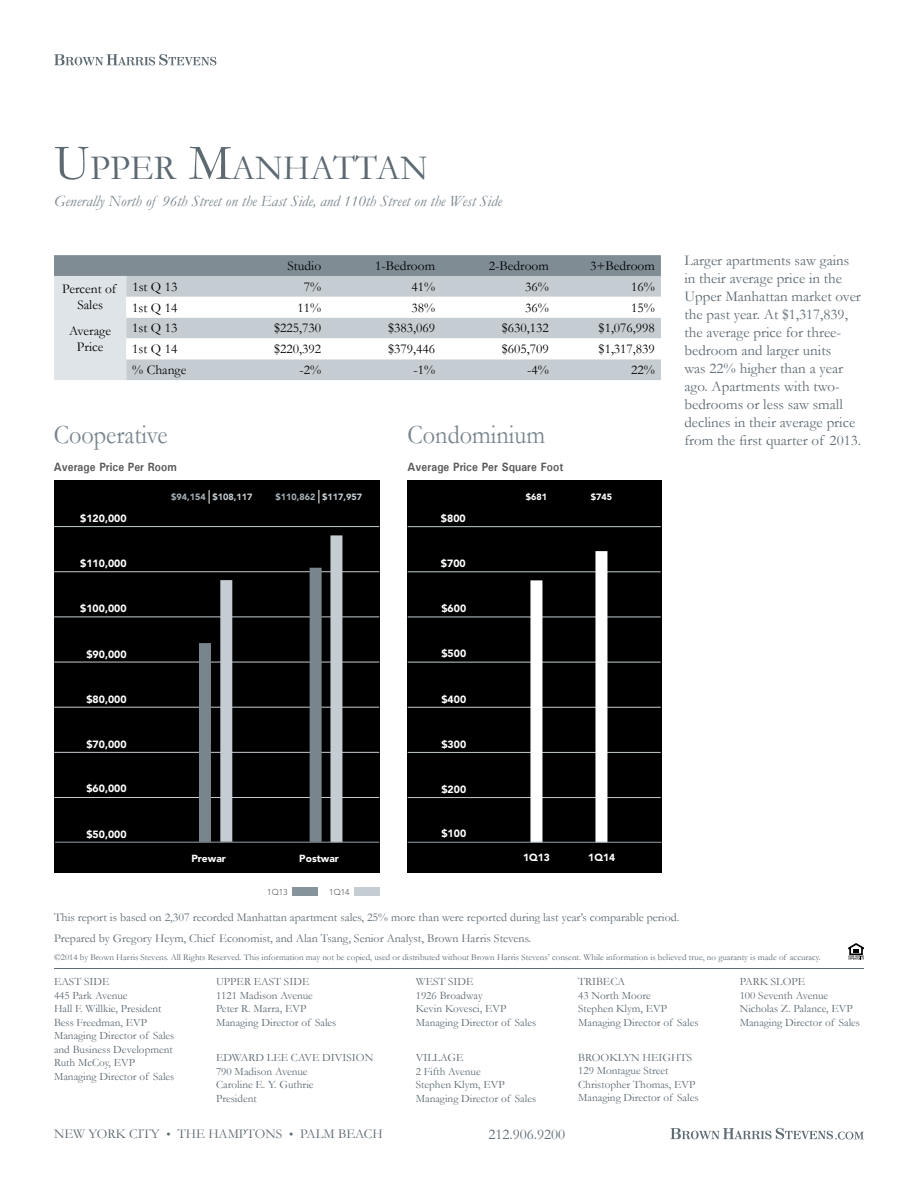
<style>
.page{position:relative;width:918px;height:1188px;background:#fff}
.page>*{position:absolute;margin:0;border:0;box-sizing:border-box;transform-origin:0 0}
.t1{font:35.7px "Garamond";color:#5d6a72}
.t2{font:27px "Garamond";color:#78858d;scale:.9 1}
.t3{font:italic 15.75px "Garamond";color:#78858d}
.t4{font:15px/18px "Garamond";color:#5d6a72}
.t5{font:13.5px/16.2px "Garamond";color:#000;text-align:center}
.t6{font:13.5px "Garamond";color:#5d6a72}
.t7{font:12px/21.1px "Garamond";color:#5d6a72}
.t8{font:700 12px "Univers";letter-spacing:.01em;color:#58595b;scale:.9 1}
.t9{font:11.25px/13.5px "Garamond";color:#5d6a72}
.t10{font:900 10.5px "Avenir";color:#fff}
.t11{font:900 10.2px "Avenir";color:#fff}
.t12{font:9px "Garamond";color:#5d6a72}
.t13{font:900 9px "Avenir";color:#a4afb6}
.t14{font:900 9px "Avenir";color:#c5cdd2}
.t15{font:900 9px "Avenir";color:#fff}
.t16{font:300 8.4px "Avenir";color:#58595b}
.s1{font-size:51px}
.s2{color:#a4afb6}
.s3{color:#c5cdd2}
.s4{font-size:12px}
</style>
<div class="page">
<svg style="left:54px;top:255px;width:607px;height:125px"></svg>
<svg style="left:54px;top:54px;width:162px;height:11px"></svg>
<svg style="left:670px;top:1128px;width:194px;height:12px"></svg>
<svg style="left:848px;top:943px;width:16px;height:17px"></svg>
<hr style="left:54px;top:968px;width:810px;height:1px;background:#5d6a72">
<div style="left:54px;top:480px;width:325px;height:392px;background:#000"></div>
<hr style="left:54px;top:797px;width:325px;height:1px;background:#c5cdd2">
<hr style="left:54px;top:752px;width:325px;height:1px;background:#c5cdd2">
<hr style="left:54px;top:707px;width:325px;height:1px;background:#c5cdd2">
<hr style="left:54px;top:662px;width:325px;height:1px;background:#c5cdd2">
<hr style="left:54px;top:617px;width:325px;height:1px;background:#c5cdd2">
<hr style="left:54px;top:571px;width:325px;height:1px;background:#c5cdd2">
<hr style="left:54px;top:526px;width:325px;height:1px;background:#c5cdd2">
<div style="left:408px;top:480px;width:254px;height:393px;background:#000"></div>
<hr style="left:408px;top:797px;width:253px;height:1px;background:#c5cdd2">
<hr style="left:408px;top:752px;width:253px;height:1px;background:#c5cdd2">
<hr style="left:408px;top:707px;width:253px;height:1px;background:#c5cdd2">
<hr style="left:408px;top:662px;width:253px;height:1px;background:#c5cdd2">
<hr style="left:408px;top:617px;width:253px;height:1px;background:#c5cdd2">
<hr style="left:408px;top:572px;width:253px;height:1px;background:#c5cdd2">
<hr style="left:408px;top:526px;width:253px;height:1px;background:#c5cdd2">
<div style="left:354px;top:887px;width:25px;height:9px;background:#c5cdd2"></div>
<div style="left:292px;top:887px;width:25px;height:9px;background:#86939b"></div>
<div style="left:595px;top:551px;width:12px;height:292px;background:#fff"></div>
<div style="left:530px;top:580px;width:12px;height:263px;background:#fff"></div>
<hr style="left:408px;top:842px;width:254px;height:1px;background:#95a1a8">
<svg style="left:319px;top:490px;width:1px;height:13px"></svg>
<div style="left:310px;top:568px;width:12px;height:274px;background:#78858d"></div>
<div style="left:330px;top:535px;width:12px;height:307px;background:#c5cdd2"></div>
<svg style="left:209px;top:490px;width:1px;height:14px"></svg>
<div style="left:220px;top:580px;width:12px;height:262px;background:#c5cdd2"></div>
<div style="left:199px;top:643px;width:12px;height:199px;background:#78858d"></div>
<hr style="left:55px;top:842px;width:324px;height:1px;background:#95a1a8">
<h1 class="t1" style="left:54px;top:146px;width:375px"><span class="s1">U</span>PPER <span class="s1">M</span>ANHATTAN</h1>
<h3 class="t3" style="left:54px;top:192px;width:449px">Generally North of 96th Street on the East Side, and 110th Street on the West Side</h3>
<p class="t4" style="left:684px;top:251px;width:178px">Larger apartments saw gains in their average price in the<br>Upper Manhattan market over the past year. At $1,317,839, the average price for three&shy;bedroom and larger units<br>was 22% higher than a year ago. Apartments with two&shy;bedrooms or less saw small declines in their average price</p>
<p class="t5" style="left:287px;top:257px;width:35px">Studio</p>
<p class="t5" style="left:375px;top:257px;width:61px">1-Bedroom</p>
<p class="t5" style="left:489px;top:257px;width:61px">2-Bedroom</p>
<p class="t5" style="left:590px;top:257px;width:66px">3+Bedroom</p>
<p class="t5" style="left:62px;top:281px;width:56px">Percent of<br>Sales</p>
<p class="t5" style="left:132px;top:278px;width:47px">1st Q 13</p>
<p class="t5" style="left:304px;top:278px;width:19px">7%</p>
<p class="t5" style="left:411px;top:278px;width:25px">41%</p>
<p class="t5" style="left:525px;top:278px;width:25px">36%</p>
<p class="t5" style="left:631px;top:278px;width:25px">16%</p>
<p class="t5" style="left:132px;top:299px;width:47px">1st Q 14</p>
<p class="t5" style="left:297px;top:299px;width:25px">11%</p>
<p class="t5" style="left:411px;top:299px;width:25px">38%</p>
<p class="t5" style="left:525px;top:299px;width:25px">36%</p>
<p class="t5" style="left:631px;top:299px;width:25px">15%</p>
<p class="t5" style="left:69px;top:322px;width:43px">Average<br>Price</p>
<p class="t5" style="left:132px;top:320px;width:47px">1st Q 13</p>
<p class="t5" style="left:274px;top:320px;width:48px">$225,730</p>
<p class="t5" style="left:388px;top:320px;width:48px">$383,069</p>
<p class="t5" style="left:502px;top:320px;width:48px">$630,132</p>
<p class="t5" style="left:599px;top:320px;width:58px">$1,076,998</p>
<p class="t5" style="left:132px;top:341px;width:47px">1st Q 14</p>
<p class="t5" style="left:274px;top:341px;width:48px">$220,392</p>
<p class="t5" style="left:388px;top:341px;width:48px">$379,446</p>
<p class="t5" style="left:502px;top:341px;width:48px">$605,709</p>
<p class="t5" style="left:599px;top:341px;width:58px">$1,317,839</p>
<p class="t5" style="left:132px;top:362px;width:56px">% Change</p>
<p class="t5" style="left:300px;top:362px;width:23px">-2%</p>
<p class="t5" style="left:413px;top:362px;width:23px">-1%</p>
<p class="t5" style="left:527px;top:362px;width:23px">-4%</p>
<p class="t5" style="left:631px;top:362px;width:25px">22%</p>
<h2 class="t2" style="left:54px;top:418px;width:128px">Cooperative</h2>
<h2 class="t2" style="left:408px;top:418px;width:154px">Condominium</h2>
<h3 class="t4" style="left:684px;top:431px;width:178px">from the first quarter of 2013.</h3>
<p class="t8" style="left:54px;top:459px;width:138px">Average Price Per Room</p>
<p class="t8" style="left:408px;top:460px;width:175px">Average Price Per Square Foot</p>
<p class="t14" style="left:171px;top:492px;width:83px"><span class="s2">$94,154</span> $108,117</p>
<p class="t13" style="left:276px;top:492px;width:88px">$110,862 <span class="s3">$117,957</span></p>
<p class="t15" style="left:526px;top:492px;width:23px">$681</p>
<p class="t10" style="left:80px;top:512px;width:48px">$120,000</p>
<p class="t10" style="left:441px;top:512px;width:26px">$800</p>
<p class="t10" style="left:80px;top:557px;width:48px">$110,000</p>
<p class="t10" style="left:441px;top:557px;width:26px">$700</p>
<p class="t10" style="left:80px;top:602px;width:48px">$100,000</p>
<p class="t10" style="left:441px;top:602px;width:26px">$600</p>
<p class="t10" style="left:86px;top:648px;width:42px">$90,000</p>
<p class="t10" style="left:441px;top:647px;width:26px">$500</p>
<p class="t10" style="left:86px;top:693px;width:42px">$80,000</p>
<p class="t10" style="left:441px;top:693px;width:26px">$400</p>
<p class="t10" style="left:86px;top:738px;width:42px">$70,000</p>
<p class="t10" style="left:441px;top:738px;width:26px">$300</p>
<p class="t10" style="left:86px;top:782px;width:42px">$60,000</p>
<p class="t10" style="left:86px;top:828px;width:42px">$50,000</p>
<p class="t10" style="left:441px;top:783px;width:26px">$200</p>
<p class="t10" style="left:441px;top:827px;width:26px">$100</p>
<p class="t11" style="left:192px;top:852px;width:36px">Prewar</p>
<p class="t11" style="left:299px;top:852px;width:41px">Postwar</p>
<p class="t11" style="left:523px;top:851px;width:28px">1Q13</p>
<p class="t16" style="left:267px;top:887px;width:22px">1Q13</p>
<p class="t16" style="left:329px;top:887px;width:22px">1Q14</p>
<p class="t15" style="left:591px;top:492px;width:23px">$745</p>
<p class="t11" style="left:588px;top:851px;width:28px">1Q14</p>
<p class="t7" style="left:54px;top:907px;width:627px">This report is based on 2,307 recorded Manhattan apartment sales, 25% more than were reported during last year’s comparable period.<br>Prepared by Gregory Heym, Chief Economist, and Alan Tsang, Senior Analyst, Brown Harris Stevens.</p>
<p class="t12" style="left:54px;top:951px;width:768px">©2014 by Brown Harris Stevens. All Rights Reserved. This information may not be copied, used or distributed without Brown Harris Stevens’ consent. While information is believed true, no guaranty is made of accuracy.</p>
<p class="t9" style="left:416px;top:975px;width:122px">WEST SIDE<br>1926 Broadway<br>Kevin Kovesci, EVP<br>Managing Director of Sales</p>
<p class="t9" style="left:416px;top:1051px;width:122px">VILLAGE<br>2 Fifth Avenue<br>Stephen Klym, EVP<br>Managing Director of Sales</p>
<p class="t9" style="left:54px;top:975px;width:122px">EAST SIDE<br>445 Park Avenue<br>Hall F. Willkie, President<br>Bess Freedman, EVP<br>Managing Director of Sales and Business Development<br>Ruth McCoy, EVP<br>Managing Director of Sales</p>
<p class="t9" style="left:216px;top:975px;width:122px">UPPER EAST SIDE<br>1121 Madison Avenue<br>Peter R. Marra, EVP<br>Managing Director of Sales</p>
<p class="t9" style="left:578px;top:975px;width:122px">TRIBECA<br>43 North Moore<br>Stephen Klym, EVP<br>Managing Director of Sales</p>
<p class="t9" style="left:578px;top:1050px;width:122px">BROOKLYN HEIGHTS<br>129 Montague Street<br>Christopher Thomas, EVP<br>Managing Director of Sales</p>
<p class="t9" style="left:740px;top:975px;width:122px">PARK SLOPE<br>100 Seventh Avenue<br>Nicholas Z. Palance, EVP<br>Managing Director of Sales</p>
<p class="t9" style="left:216px;top:1051px;width:159px">EDWARD LEE CAVE DIVISION<br>790 Madison Avenue<br>Caroline E. Y. Guthrie<br>President</p>
<p class="t6" style="left:54px;top:1126px;width:330px">NEW YORK CITY <span class="s4">•</span> THE HAMPTONS <span class="s4">•</span> PALM BEACH</p>
<h3 class="t4" style="left:488px;top:1125px;width:78px">212.906.9200</h3>
</div>
